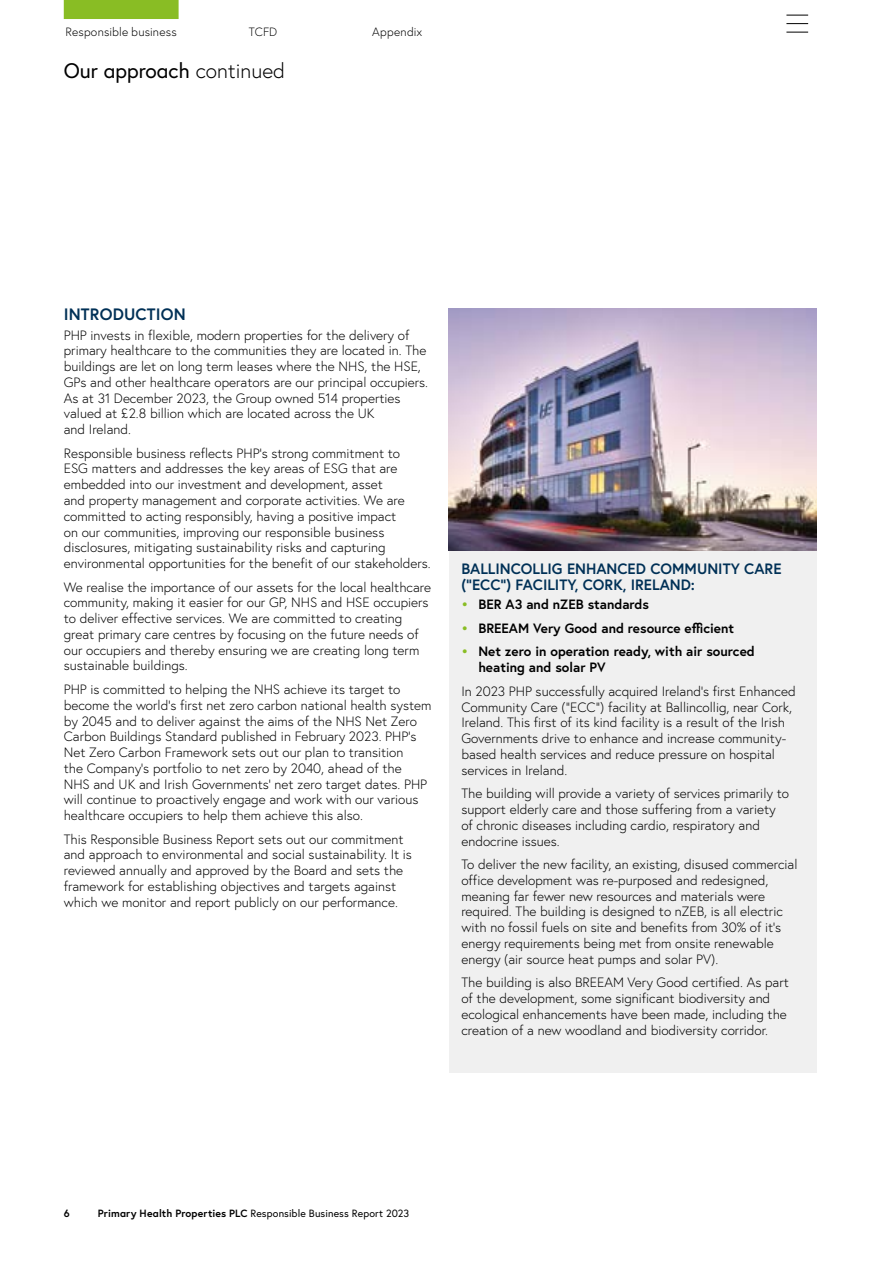
<style>
.page{position:relative;width:893px;height:1263px;background:#fff}
.page>*{position:absolute;margin:0;border:0;box-sizing:border-box;transform-origin:0 0}
.t1{font:21px "Europa";color:#000}
.t2{font:700 16.5px "Europa";letter-spacing:.01em;color:#003056}
.t3{font:700 15px/15.8px "Europa";color:#003056}
.t4{font:300 13.5px/15.8px "Europa";color:#000}
.t5{font:700 13.5px/15.8px "Europa";color:#000}
.t6{font:300 12px "Europa";letter-spacing:.015em;color:#000}
.t7{font:10.5px "Europa";letter-spacing:.01em;color:#000}
.t8{font:700 10.5px "Europa";color:#000}
.s1{font-weight:300}
.s2{color:#89bd24}
.s3{font-weight:700}
</style>
<div class="page">
<div style="left:64px;top:0;width:115px;height:19px;background:#89bd24"></div>
<div style="left:449px;top:551px;width:367px;height:521px;background:#f0f0f0"></div>
<img style="left:449px;top:308px;width:367px;height:243px">
<svg style="left:786px;top:15px;width:22px;height:1px"></svg>
<svg style="left:786px;top:23px;width:22px;height:1px"></svg>
<svg style="left:786px;top:32px;width:22px;height:1px"></svg>
<p class="t6" style="left:66px;top:24px;width:113px">Responsible business</p>
<p class="t6" style="left:249px;top:24px;width:30px">TCFD</p>
<p class="t6" style="left:372px;top:24px;width:52px">Appendix</p>
<h1 class="t1" style="left:64px;top:58px;width:223px">Our approach <span class="s1">continued</span></h1>
<p class="t2" style="left:64px;top:303px;width:124px">INTRODUCTION</p>
<p class="t4" style="left:64px;top:327px;width:366px">PHP invests in flexible, modern properties for the delivery of primary healthcare to the communities they are located in. The buildings are let on long term leases where the NHS, the HSE, GPs and other healthcare operators are our principal occupiers.<br>As at 31 December 2023, the Group owned 514 properties valued at £2.8 billion which are located across the UK<br>and Ireland.</p>
<p class="t4" style="left:64px;top:445px;width:368px">Responsible business reflects PHP’s strong commitment to<br>ESG matters and addresses the key areas of ESG that are embedded into our investment and development, asset<br>and property management and corporate activities. We are committed to acting responsibly, having a positive impact<br>on our communities, improving our responsible business disclosures, mitigating sustainability risks and capturing environmental opportunities for the benefit of our stakeholders.</p>
<p class="t4" style="left:64px;top:579px;width:369px">We realise the importance of our assets for the local healthcare community, making it easier for our GP, NHS and HSE occupiers to deliver effective services. We are committed to creating great primary care centres by focusing on the future needs of our occupiers and thereby ensuring we are creating long term sustainable buildings.</p>
<p class="t4" style="left:64px;top:681px;width:369px">PHP is committed to helping the NHS achieve its target to become the world’s first net zero carbon national health system by 2045 and to deliver against the aims of the NHS Net Zero Carbon Buildings Standard published in February 2023. PHP’s Net Zero Carbon Framework sets out our plan to transition<br>the Company’s portfolio to net zero by 2040, ahead of the<br>NHS and UK and Irish Governments’ net zero target dates. PHP will continue to proactively engage and work with our various healthcare occupiers to help them achieve this also.</p>
<p class="t4" style="left:64px;top:831px;width:350px">This Responsible Business Report sets out our commitment and approach to environmental and social sustainability. It is reviewed annually and approved by the Board and sets the framework for establishing objectives and targets against which we monitor and report publicly on our performance.</p>
<p class="t3" style="left:461px;top:560px;width:322px">BALLINCOLLIG ENHANCED COMMUNITY CARE (“ECC”) FACILITY, CORK, IRELAND:</p>
<p class="t5" style="left:461px;top:596px;width:189px"><span class="s2">•</span> BER A3 and nZEB standards</p>
<p class="t5" style="left:461px;top:620px;width:274px"><span class="s2">•</span> BREEAM Very Good and resource efficient</p>
<p class="t5" style="left:478px;top:643px;width:278px;text-indent:-17px"><span class="s2">•</span> Net zero in operation ready, with air sourced heating and solar PV</p>
<p class="t4" style="left:461px;top:683px;width:336px">In 2023 PHP successfully acquired Ireland’s first Enhanced Community Care (“ECC”) facility at Ballincollig, near Cork, Ireland. This first of its kind facility is a result of the Irish Governments drive to enhance and increase community&shy;based health services and reduce pressure on hospital services in Ireland.</p>
<p class="t4" style="left:461px;top:785px;width:329px">The building will provide a variety of services primarily to support elderly care and those suffering from a variety of chronic diseases including cardio, respiratory and endocrine issues.</p>
<p class="t4" style="left:461px;top:856px;width:338px">To deliver the new facility, an existing, disused commercial office development was re-purposed and redesigned, meaning far fewer new resources and materials were required. The building is designed to nZEB, is all electric with no fossil fuels on site and benefits from 30% of it’s energy requirements being met from onsite renewable energy (air source heat pumps and solar PV).</p>
<p class="t4" style="left:461px;top:974px;width:329px">The building is also BREEAM Very Good certified. As part of the development, some significant biodiversity and ecological enhancements have been made, including the creation of a new woodland and biodiversity corridor.</p>
<p class="t8" style="left:64px;top:1206px;width:7px">6</p>
<p class="t7" style="left:98px;top:1207px;width:313px"><span class="s3">Primary Health Properties PLC</span> Responsible Business Report 2023</p>
</div>
